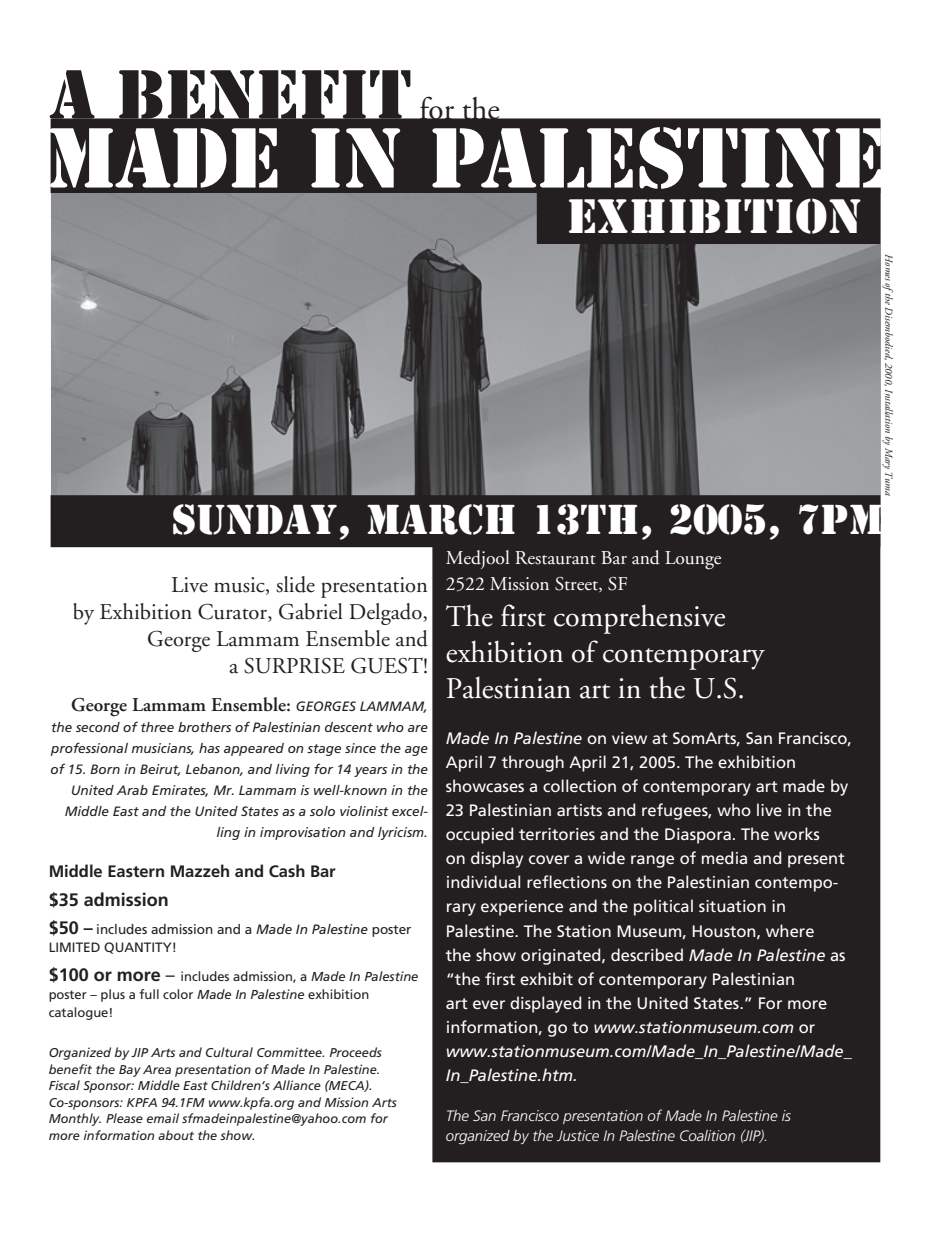
<style>
.page{position:relative;width:931px;height:1257px;background:#fff}
.page>*{position:absolute;margin:0;border:0;box-sizing:border-box;transform-origin:0 0}
.t1{font:79.2px "Stencil Std";color:#fff}
.t2{font:64.5px "Stencil Std";color:#231f20}
.t3{font:45px "Stencil Std";letter-spacing:.015em;color:#fff}
.t4{font:39px "Stencil Std";color:#fff}
.t5{font:30px/36px "Adobe Garamond";color:#fff}
.t6{font:22.5px/27px "Adobe Garamond";color:#231f20;text-align:right}
.t7{font:19.5px/25.5px "Adobe Garamond";color:#fff}
.t8{font:600 19.5px "Adobe Garamond";color:#231f20}
.t9{font:700 18px "Frutiger";color:#231f20}
.t10{font:16.5px/24px "Frutiger";color:#fff}
.t11{font:700 16.5px "Frutiger";color:#231f20}
.t12{font:italic 300 15px/19.5px "Frutiger";color:#fff}
.t13{font:italic 13.5px/21px "Frutiger";color:#231f20;text-align:right}
.t14{font:13.5px/18px "Frutiger";color:#231f20}
.t15{font:12.9px/18px "Frutiger";color:#231f20}
.t16{font:italic 12.75px/16.5px "Frutiger";color:#231f20}
.t17{font:italic 10.5px "Adobe Garamond";color:#231f20}
.s1{font-family:"Adobe Garamond";font-size:31.2px}
.s2{font-family:"Frutiger";font-weight:400;font-style:italic;font-size:13.5px}
.s3{font-weight:700;font-size:18px}
.s4{font-style:italic}
.s5{font-size:18px}
</style>
<div class="page">
<img style="left:51px;top:182px;width:830px;height:342px">
<div style="left:432px;top:515px;width:448px;height:647px;background:#231f20"></div>
<div style="left:51px;top:118px;width:829px;height:75px;background:#231f20"></div>
<div style="left:51px;top:495px;width:829px;height:52px;background:#231f20"></div>
<div style="left:537px;top:120px;width:343px;height:124px;background:#231f20"></div>
<h2 class="t2" style="left:50px;top:53px;width:451px">A BENEFIT <span class="s1">for the</span></h2>
<h1 class="t1" style="left:46px;top:107px;width:840px">MADE IN PALESTINE</h1>
<h3 class="t3" style="left:567px;top:187px;width:296px">EXHIBITION</h3>
<p class="t17" style="left:894px;top:254px;width:243px;rotate:90deg">Homes ofthe Disembodied, 2000, Installation by Mary Tuma</p>
<h3 class="t4" style="left:172px;top:493px;width:713px">SUNDAY, MARCH 13TH, 2005, 7PM</h3>
<h3 class="t6" style="left:73px;top:572px;width:357px">Live music, slide presentation<br>by Exhibition Curator, Gabriel Delgado,<br>George Lammam Ensemble and<br>a SURPRISE GUEST!</h3>
<p class="t8" style="left:71px;top:693px;width:358px">George Lammam Ensemble: <span class="s2">GEORGES LAMMAM,</span></p>
<p class="t13" style="left:50px;top:716px;width:379px">the second of three brothers of Palestinian descent who are professional musicians, has appeared on stage since the age of 15. Born in Beirut, Lebanon, and living for 14 years in the United Arab Emirates, Mr. Lammam is well-known in the Middle East and the United States as a solo violinist excel&shy;ling in improvisation and lyricism.</p>
<p class="t11" style="left:49px;top:861px;width:288px">Middle Eastern Mazzeh and Cash Bar</p>
<p class="t9" style="left:49px;top:888px;width:122px">$35 admission</p>
<p class="t14" style="left:49px;top:920px;width:364px"><span class="s3">$50 –</span> includes admission and a <span class="s4">Made In Palestine</span> poster<br>LIMITED QUANTITY!</p>
<p class="t15" style="left:49px;top:967px;width:371px"><span class="s3">$100 or more</span> <span class="s5">–</span> includes admission, a <span class="s4">Made In Palestine </span>poster – plus a full color <span class="s4">Made In Palestine</span> exhibition catalogue!</p>
<p class="t16" style="left:49px;top:1044px;width:349px">Organized by JIP Arts and Cultural Committee. Proceeds benefit the Bay Area presentation of Made In Palestine.<br>Fiscal Sponsor: Middle East Children’s Alliance (MECA).<br>Co-sponsors: KPFA 94.1FM www.kpfa.org and Mission Arts Monthly. Please email sfmadeinpalestine@yahoo.com for more information about the show.</p>
<p class="t7" style="left:446px;top:545px;width:277px">Medjool Restaurant Bar and Lounge<br>2522 Mission Street, SF</p>
<h3 class="t5" style="left:446px;top:599px;width:320px">The first comprehensive exhibition of contemporary<br>Palestinian art in the U.S.</h3>
<p class="t10" style="left:446px;top:726px;width:408px"><span class="s4">Made In Palestine</span> on view at SomArts, San Francisco, April 7 through April 21, 2005. The exhibition showcases a collection of contemporary art made by 23 Palestinian artists and refugees, who live in the occupied territories and the Diaspora. The works<br>on display cover a wide range of media and present individual reflections on the Palestinian contempo&shy;rary experience and the political situation in Palestine. The Station Museum, Houston, where<br>the show originated, described <span class="s4">Made In Palestine</span> as “the first exhibit of contemporary Palestinian<br>art ever displayed in the United States.” For more information, go to <span class="s4">www.stationmuseum.com</span> or <span class="s4">www.stationmuseum.com/Made_In_Palestine/Made_ In_Palestine.htm.</span></p>
<p class="t12" style="left:446px;top:1105px;width:347px">The San Francisco presentation of Made In Palestine is organized by the Justice In Palestine Coalition (JIP).</p>
</div>
